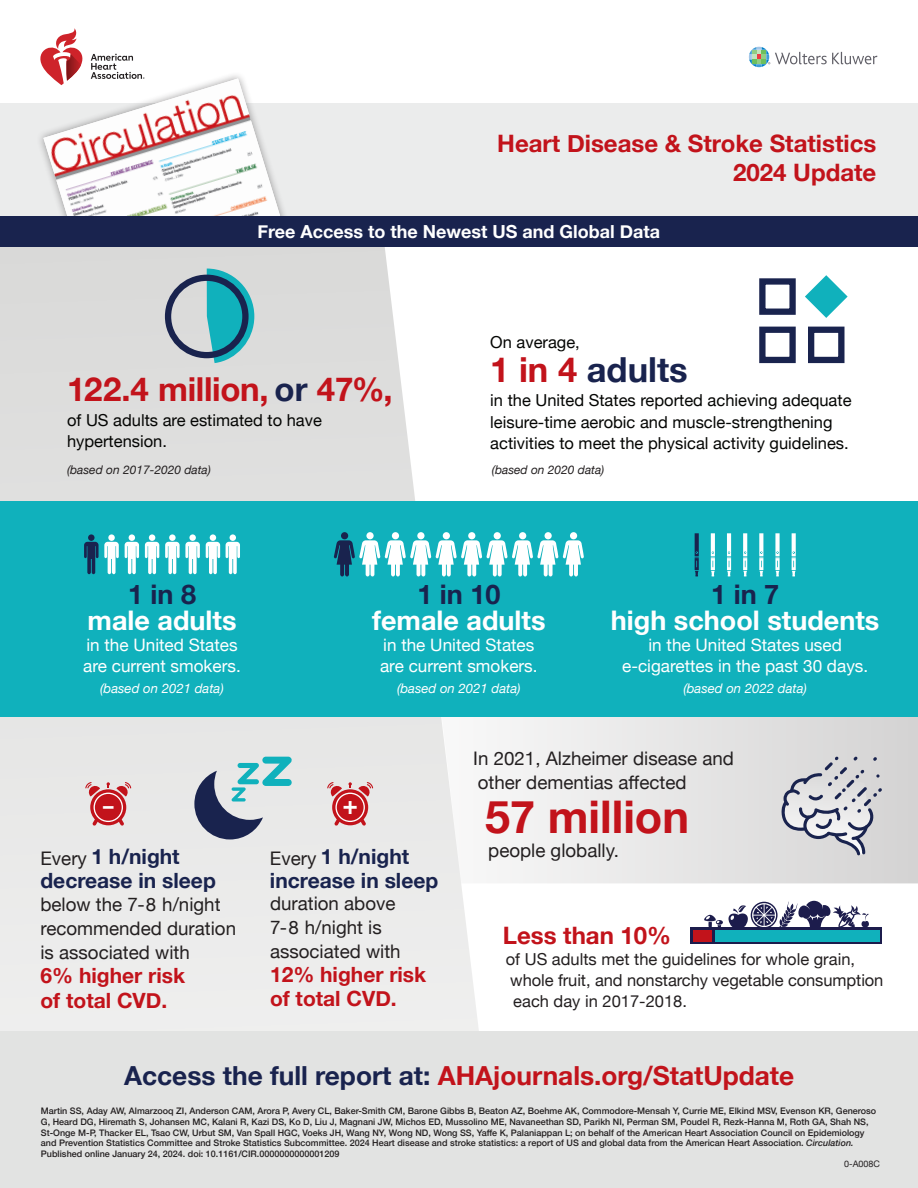
<style>
.page{position:relative;width:918px;height:1188px;background:#fff}
.page>*{position:absolute;margin:0;border:0;box-sizing:border-box;transform-origin:0 0}
.t1{font:700 45px "Helvetica Neue";color:#c2131b}
.t2{font:700 34.5px "Helvetica Neue";color:#19234e}
.t3{font:700 33px "Helvetica Neue";letter-spacing:-.01em;color:#c2131b}
.t4{font:700 27px "Helvetica Neue";color:#fff}
.t5{font:700 27px "Helvetica Neue";color:#19234e}
.t6{font:700 26.25px "Helvetica Neue";color:#c2131b}
.t7{font:700 25.95px "Helvetica Neue";color:#fff}
.t8{font:700 24px/28.5px "Helvetica Neue";color:#c2131b;text-align:right}
.t9{font:700 21px/24px "Helvetica Neue";color:#19234e}
.t10{font:700 21px/24.5px "Helvetica Neue";color:#c2131b}
.t11{font:700 21px "Helvetica Neue";color:#fff}
.t12{font:18.75px/24px "Helvetica Neue";color:#231f20}
.t13{font:700 18px "Helvetica Neue";color:#fff}
.t14{font:17.1px/21.1px "Helvetica Neue";color:#fff}
.t15{font:16.5px/21px "Helvetica Neue";color:#040503}
.t16{font:16.5px/21px "Helvetica Neue";color:#231f20}
.t17{font:italic 13.2px "Helvetica Neue";color:#fff}
.t18{font:italic 12px "Helvetica Neue";color:#231f20}
.t19{font:500 9px/10.8px "Helvetica Neue";color:#231f20}
.t20{font:9px "Helvetica Neue";color:#231f20}
.s1{color:#19234e}
.s2{color:#c2131b}
.s3{font-weight:400;font-size:18.75px;color:#231f20}
.s4{font-style:italic}
</style>
<div class="page">
<svg style="left:0;top:247px;width:479px;height:784px;background:#e6e6e6"></svg>
<svg style="left:442px;top:717px;width:476px;height:166px;fill:#e9e8e8"></svg>
<div style="left:0;top:1031px;width:918px;height:157px;background:#e2e3e2"></div>
<div style="left:0;top:501px;width:918px;height:216px;background:#10b1bc"></div>
<div style="left:88px;top:534px;width:7px;height:7px;background:#19234e;border-radius:50%"></div>
<svg style="left:84px;top:542px;width:35px;height:32px"></svg>
<div style="left:108px;top:534px;width:7px;height:7px;background:#fff;border-radius:50%"></div>
<svg style="left:125px;top:542px;width:14px;height:32px"></svg>
<div style="left:129px;top:534px;width:6px;height:7px;background:#fff;border-radius:50%"></div>
<svg style="left:145px;top:542px;width:14px;height:32px"></svg>
<div style="left:149px;top:534px;width:6px;height:7px;background:#fff;border-radius:50%"></div>
<div style="left:169px;top:534px;width:7px;height:7px;background:#fff;border-radius:50%"></div>
<svg style="left:165px;top:542px;width:35px;height:32px"></svg>
<div style="left:189px;top:534px;width:7px;height:7px;background:#fff;border-radius:50%"></div>
<svg style="left:206px;top:542px;width:14px;height:32px"></svg>
<div style="left:210px;top:534px;width:6px;height:7px;background:#fff;border-radius:50%"></div>
<svg style="left:226px;top:542px;width:14px;height:32px"></svg>
<div style="left:230px;top:534px;width:6px;height:7px;background:#fff;border-radius:50%"></div>
<div style="left:341px;top:532px;width:7px;height:7px;background:#19234e;border-radius:50%"></div>
<div style="left:366px;top:532px;width:8px;height:7px;background:#fff;border-radius:50%"></div>
<div style="left:392px;top:532px;width:7px;height:7px;background:#fff;border-radius:50%"></div>
<div style="left:417px;top:532px;width:8px;height:7px;background:#fff;border-radius:50%"></div>
<div style="left:443px;top:532px;width:7px;height:7px;background:#fff;border-radius:50%"></div>
<div style="left:468px;top:532px;width:7px;height:7px;background:#fff;border-radius:50%"></div>
<div style="left:494px;top:532px;width:7px;height:7px;background:#fff;border-radius:50%"></div>
<div style="left:519px;top:532px;width:7px;height:7px;background:#fff;border-radius:50%"></div>
<div style="left:545px;top:532px;width:7px;height:7px;background:#fff;border-radius:50%"></div>
<div style="left:570px;top:532px;width:7px;height:7px;background:#fff;border-radius:50%"></div>
<svg style="left:334px;top:540px;width:250px;height:36px"></svg>
<svg style="left:749px;top:47px;width:129px;height:20px"></svg>
<div style="left:0;top:103px;width:918px;height:134px;background:#ebecec"></div>
<div style="left:36px;top:71px;width:258px;height:175px;background:#231f20;opacity:.43"></div>
<svg style="left:40px;top:28px;width:247px;height:188px"></svg>
<img style="left:43px;top:78px;width:244px;height:138px">
<div style="left:0;top:216px;width:918px;height:31px;background:#19234e"></div>
<div style="left:759px;top:278px;width:37px;height:37px;border:6px solid #19234e"></div>
<svg style="left:805px;top:275px;width:43px;height:43px"></svg>
<div style="left:759px;top:327px;width:37px;height:36px;border:6px solid #19234e"></div>
<div style="left:808px;top:327px;width:37px;height:36px;border:6px solid #19234e"></div>
<div style="left:691px;top:928px;width:191px;height:16px;background:#1c1c4c"></div>
<svg style="left:704px;top:901px;width:165px;height:27px"></svg>
<div style="left:715px;top:930px;width:164px;height:12px;background:#10b1bc"></div>
<div style="left:694px;top:930px;width:18px;height:12px;background:#c2131b"></div>
<svg style="left:207px;top:269px;width:47px;height:94px;background:#44afb9"></svg>
<div style="left:165px;top:275px;width:84px;height:83px;border:6px solid #19234e;border-radius:50%"></div>
<svg style="left:695px;top:533px;width:4px;height:43px"></svg>
<svg style="left:711px;top:533px;width:4px;height:43px"></svg>
<svg style="left:727px;top:533px;width:4px;height:43px"></svg>
<svg style="left:743px;top:533px;width:4px;height:43px"></svg>
<svg style="left:759px;top:533px;width:4px;height:43px"></svg>
<svg style="left:775px;top:533px;width:5px;height:43px"></svg>
<svg style="left:792px;top:533px;width:4px;height:43px"></svg>
<svg style="left:781px;top:757px;width:101px;height:98px;background:#c3c4ca"></svg>
<svg style="left:194px;top:757px;width:98px;height:82px;background:#9cb2bd"></svg>
<svg style="left:117px;top:816px;width:7px;height:10px"></svg>
<svg style="left:92px;top:816px;width:8px;height:10px"></svg>
<svg style="left:90px;top:789px;width:36px;height:36px"></svg>
<svg style="left:94px;top:793px;width:29px;height:29px"></svg>
<svg style="left:107px;top:782px;width:3px;height:6px"></svg>
<div style="left:95px;top:794px;width:27px;height:27px;background:#c2131b;border-radius:50%"></div>
<svg style="left:117px;top:782px;width:14px;height:14px"></svg>
<svg style="left:85px;top:782px;width:15px;height:14px"></svg>
<svg style="left:359px;top:816px;width:7px;height:10px"></svg>
<svg style="left:334px;top:816px;width:8px;height:10px"></svg>
<svg style="left:332px;top:789px;width:36px;height:36px"></svg>
<svg style="left:335px;top:793px;width:30px;height:29px"></svg>
<svg style="left:349px;top:782px;width:3px;height:6px"></svg>
<div style="left:337px;top:794px;width:27px;height:27px;background:#c2131b;border-radius:50%"></div>
<svg style="left:358px;top:782px;width:15px;height:14px"></svg>
<svg style="left:327px;top:782px;width:15px;height:14px"></svg>
<h3 class="t8" style="left:497px;top:130px;width:381px">Heart Disease &amp; Stroke Statistics<br>2024 Update</h3>
<h3 class="t13" style="left:258px;top:217px;width:404px">Free Access to the Newest US and Global Data</h3>
<h3 class="t3" style="left:67px;top:364px;width:327px">122.4 million, <span class="s1">or</span> 47%,</h3>
<h3 class="t15" style="left:67px;top:411px;width:256px">of US adults are estimated to have hypertension.</h3>
<h3 class="t18" style="left:67px;top:461px;width:145px">(based on 2017-2020 data)</h3>
<h3 class="t15" style="left:490px;top:332px;width:91px">On average,</h3>
<h2 class="t2" style="left:490px;top:343px;width:199px"><span class="s2">1 in 4</span> adults</h2>
<h3 class="t15" style="left:490px;top:391px;width:363px">in the United States reported achieving adequate leisure-time aerobic and muscle-strengthening activities to meet the physical activity guidelines.</h3>
<h3 class="t18" style="left:492px;top:461px;width:114px">(based on 2020 data)</h3>
<h3 class="t5" style="left:128px;top:573px;width:70px">1 in 8</h3>
<h3 class="t4" style="left:88px;top:599px;width:150px">male adults</h3>
<h3 class="t14" style="left:83px;top:635px;width:159px">in the United States are current smokers.</h3>
<h3 class="t17" style="left:100px;top:679px;width:125px">(based on 2021 data)</h3>
<h3 class="t5" style="left:417px;top:573px;width:85px">1 in 10</h3>
<h3 class="t4" style="left:372px;top:599px;width:175px">female adults</h3>
<h3 class="t14" style="left:380px;top:635px;width:159px">in the United States are current smokers.</h3>
<h3 class="t17" style="left:397px;top:679px;width:125px">(based on 2021 data)</h3>
<h3 class="t5" style="left:711px;top:573px;width:70px">1 in 7</h3>
<h3 class="t4" style="left:611px;top:599px;width:270px">high school students</h3>
<h3 class="t14" style="left:622px;top:635px;width:248px;text-align:center">in the United States used e-cigarettes in the past 30 days.</h3>
<h3 class="t17" style="left:683px;top:679px;width:125px">(based on 2022 data)</h3>
<h3 class="t11" style="left:103px;top:789px;width:12px">–</h3>
<h3 class="t7" style="left:342px;top:784px;width:17px">+</h3>
<h3 class="t9" style="left:40px;top:845px;width:177px"><span class="s3">Every</span> 1 h/night decrease in sleep</h3>
<h3 class="t12" style="left:40px;top:894px;width:197px">below the 7-8 h/night recommended duration is associated with</h3>
<h3 class="t10" style="left:40px;top:964px;width:146px">6% higher risk of total CVD.</h3>
<h3 class="t9" style="left:270px;top:845px;width:170px"><span class="s3">Every</span> 1 h/night increase in sleep</h3>
<h3 class="t12" style="left:270px;top:892px;width:132px">duration above<br>7-8 h/night is associated with</h3>
<h3 class="t10" style="left:270px;top:963px;width:158px">12% higher risk of total CVD.</h3>
<h3 class="t12" style="left:473px;top:747px;width:262px;line-height:24.5px">In 2021, Alzheimer disease and other dementias affected</h3>
<h1 class="t1" style="left:485px;top:782px;width:205px">57 million</h1>
<h3 class="t12" style="left:488px;top:840px;width:132px">people globally.</h3>
<h3 class="t8" style="left:503px;top:922px;width:170px">Less than 10%</h3>
<h3 class="t16" style="left:506px;top:950px;width:379px">of US adults met the guidelines for whole grain, whole fruit, and nonstarchy vegetable consumption each day in 2017-2018.</h3>
<h3 class="t6" style="left:124px;top:1055px;width:672px"><span class="s1">Access the full report at:</span> AHAjournals.org/StatUpdate</h3>
<p class="t19" style="left:41px;top:1105px;width:837px">Martin SS, Aday AW, Almarzooq ZI, Anderson CAM, Arora P, Avery CL, Baker-Smith CM, Barone Gibbs B, Beaton AZ, Boehme AK, Commodore-Mensah Y, Currie ME, Elkind MSV, Evenson KR, Generoso G, Heard DG, Hiremath S, Johansen MC, Kalani R, Kazi DS, Ko D, Liu J, Magnani JW, Michos ED, Mussolino ME, Navaneethan SD, Parikh NI, Perman SM, Poudel R, Rezk-Hanna M, Roth GA, Shah NS, St-Onge M-P, Thacker EL, Tsao CW, Urbut SM, Van Spall HGC, Voeks JH, Wang NY, Wong ND, Wong SS, Yaffe K, Palaniappan L; on behalf of the American Heart Association Council on Epidemiology and Prevention Statistics Committee and Stroke Statistics Subcommittee. 2024 Heart disease and stroke statistics: a report of US and global data from the American Heart Association. <span class="s4">Circulation.<br></span>Published online January 24, 2024. doi: 10.1161/CIR.0000000000001209</p>
<p class="t20" style="left:844px;top:1158px;width:37px">0-A008C</p>
</div>
